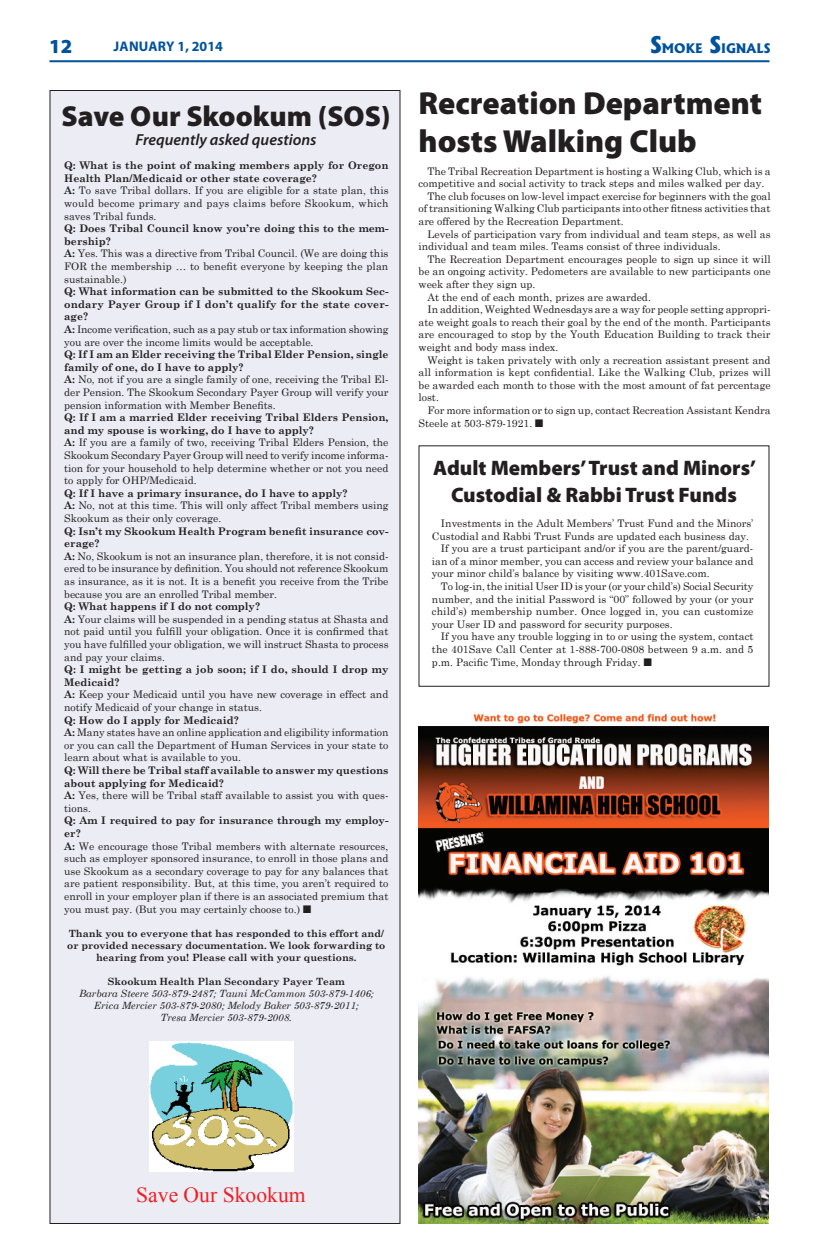
<style>
.page{position:relative;width:819px;height:1260px;background:#fff}
.page>*{position:absolute;margin:0;border:0;box-sizing:border-box;transform-origin:0 0}
.t1{font:900 32px/38.4px "Myriad Pro";color:#231f20}
.t2{font:900 29px "Myriad Pro";color:#231f20}
.t3{font:21.6px "Times New Roman";color:#ee1f23}
.t4{font:900 21px/27px "Myriad Pro";color:#231f20;text-align:center}
.t5{font:900 20px "Myriad Pro";color:#01529c}
.t6{font:italic 600 16px "Myriad Pro";color:#231f20}
.t7{font:700 14px "Myriad Pro";color:#01529c}
.t8{font:800 12.6px "Albertus";color:#01529c}
.t9{font:11.8px "Calibri";color:#231f20}
.t10{font:10.5px/12.6px "Century Schoolbook";color:#231f20}
.t11{font:700 10.5px/12.6px "Century Schoolbook";color:#231f20}
.t12{font:700 10px/12px "Century Schoolbook";color:#231f20;text-align:center}
.t13{font:italic 10px/12px "Century Schoolbook";color:#231f20;text-align:center}
.s1{font-size:22px}
.s2{font-weight:700}
.s3{font-weight:400}
.s4{font-family:"Monotype Sorts"}
</style>
<div class="page">
<hr style="left:50px;top:60px;width:720px;height:2px;background:#01529c">
<img style="left:418px;top:713px;width:351px;height:511px">
<div style="left:50px;top:90px;width:350px;height:1133px;background:#ececf5"></div>
<img style="left:150px;top:1042px;width:143px;height:130px">
<h3 class="t5" style="left:49px;top:38px;width:24px">12</h3>
<h3 class="t7" style="left:114px;top:41px;width:111px">JANUARY 1, 2014</h3>
<p class="t8" style="left:650px;top:41px;width:122px"><span class="s1">S</span>MOKE <span class="s1">S</span>IGNALS</p>
<h2 class="t2" style="left:61px;top:106px;width:331px">Save Our Skookum (SOS)</h2>
<h3 class="t6" style="left:135px;top:134px;width:183px">Frequently asked questions</h3>
<h1 class="t1" style="left:418px;top:87px;width:345px">Recreation Department hosts Walking Club</h1>
<p class="t10" style="left:64px;top:160px;width:326px"><span class="s2">Q: What is the point of making members apply for Oregon Health Plan/Medicaid or other state coverage?<br>A:</span> To save Tribal dollars. If you are eligible for a state plan, this would become primary and pays claims before Skookum, which saves Tribal funds.</p>
<p class="t10" style="left:64px;top:221px;width:326px"><span class="s2">Q: Does Tribal Council know you’re doing this to the mem&shy;bership?<br>A:</span> Yes. This was a directive from Tribal Council. (We are doing this FOR the membership … to benefit everyone by keeping the plan sustainable.)</p>
<p class="t11" style="left:64px;top:286px;width:326px">Q: What information can be submitted to the Skookum Sec&shy;ondary Payer Group if I don’t qualify for the state cover&shy;age?<br>A: <span class="s3">Income verification, such as a pay stub or tax information showing you are over the income limits would be acceptable.</span></p>
<p class="t10" style="left:64px;top:349px;width:326px"><span class="s2">Q: If I am an Elder receiving the Tribal Elder Pension, single family of one, do I have to apply?<br>A:</span> No, not if you are a single family of one, receiving the Tribal El&shy;der Pension. The Skookum Secondary Payer Group will verify your pension information with Member Benefits.</p>
<p class="t10" style="left:64px;top:412px;width:326px"><span class="s2">Q: If I am a married Elder receiving Tribal Elders Pension, and my spouse is working, do I have to apply?<br>A:</span> If you are a family of two, receiving Tribal Elders Pension, the Skookum Secondary Payer Group will need to verify income informa&shy;tion for your household to help determine whether or not you need to apply for OHP/Medicaid.</p>
<p class="t10" style="left:64px;top:488px;width:326px"><span class="s2">Q: If I have a primary insurance, do I have to apply?<br>A:</span> No, not at this time. This will only affect Tribal members using<br>Skookum as their only coverage.</p>
<p class="t10" style="left:64px;top:525px;width:326px"><span class="s2">Q: Isn’t my Skookum Health Program benefit insurance cov&shy;erage?<br>A:</span> No, Skookum is not an insurance plan, therefore, it is not consid&shy;ered to be insurance by definition. You should not reference Skookum as insurance, as it is not. It is a benefit you receive from the Tribe because you are an enrolled Tribal member.</p>
<p class="t10" style="left:64px;top:599px;width:326px"><span class="s2">Q: What happens if I do not comply?<br>A:</span> Your claims will be suspended in a pending status at Shasta and not paid until you fulfill your obligation. Once it is confirmed that you have fulfilled your obligation, we will instruct Shasta to process and pay your claims.</p>
<p class="t10" style="left:64px;top:664px;width:326px"><span class="s2">Q: I might be getting a job soon; if I do, should I drop my Medicaid?<br>A:</span> Keep your Medicaid until you have new coverage in effect and notify Medicaid of your change in status.</p>
<p class="t10" style="left:64px;top:714px;width:326px"><span class="s2">Q: How do I apply for Medicaid?<br>A:</span> Many states have an online application and eligibility information or you can call the Department of Human Services in your state to learn about what is available to you.</p>
<p class="t11" style="left:64px;top:765px;width:326px">Q: Will there be Tribal staff available to answer my questions about applying for Medicaid?<br>A: <span class="s3">Yes, there will be Tribal staff available to assist you with ques&shy;tions.</span></p>
<p class="t10" style="left:64px;top:815px;width:326px"><span class="s2">Q: Am I required to pay for insurance through my employ&shy;er?<br>A:</span> We encourage those Tribal members with alternate resources, such as employer sponsored insurance, to enroll in those plans and use Skookum as a secondary coverage to pay for any balances that are patient responsibility. But, at this time, you aren’t required to enroll in your employer plan if there is an associated premium that you must pay. (But you may certainly choose to.) <span class="s4">N</span></p>
<p class="t12" style="left:67px;top:928px;width:320px">Thank you to everyone that has responded to this effort and/ or provided necessary documentation. We look forwarding to hearing from you! Please call with your questions.</p>
<p class="t12" style="left:108px;top:976px;width:238px">Skookum Health Plan Secondary Payer Team</p>
<p class="t13" style="left:79px;top:988px;width:296px">Barbara Steere 503-879-2487; Tauni McCammon 503-879-1406;<br>Erica Mercier 503-879-2080; Melody Baker 503-879-2011;<br>Tresa Mercier 503-879-2008.</p>
<p class="t10" style="left:427px;top:166px;width:345px">The Tribal Recreation Department is hosting a Walking Club, which is a</p>
<p class="t10" style="left:418px;top:178px;width:347px">competitive and social activity to track steps and miles walked per day.</p>
<p class="t10" style="left:427px;top:191px;width:345px">The club focuses on low-level impact exercise for beginners with the goal</p>
<p class="t10" style="left:418px;top:201px;width:354px">of transitioning Walking Club participants into other fitness activities that</p>
<p class="t10" style="left:418px;top:216px;width:207px">are offered by the Recreation Department.</p>
<p class="t10" style="left:427px;top:229px;width:345px">Levels of participation vary from individual and team steps, as well as</p>
<p class="t10" style="left:418px;top:241px;width:304px">individual and team miles. Teams consist of three individuals.</p>
<p class="t10" style="left:427px;top:254px;width:345px">The Recreation Department encourages people to sign up since it will</p>
<p class="t10" style="left:418px;top:266px;width:354px">be an ongoing activity. Pedometers are available to new participants one</p>
<p class="t10" style="left:418px;top:279px;width:118px">week after they sign up.</p>
<p class="t10" style="left:427px;top:292px;width:225px">At the end of each month, prizes are awarded.</p>
<p class="t10" style="left:427px;top:304px;width:345px">In addition, Weighted Wednesdays are a way for people setting appropri-</p>
<p class="t10" style="left:418px;top:317px;width:354px">ate weight goals to reach their goal by the end of the month. Participants</p>
<p class="t10" style="left:418px;top:327px;width:354px">are encouraged to stop by the Youth Education Building to track their</p>
<p class="t10" style="left:418px;top:342px;width:142px">weight and body mass index.</p>
<p class="t10" style="left:427px;top:355px;width:345px">Weight is taken privately with only a recreation assistant present and</p>
<p class="t10" style="left:418px;top:365px;width:354px">all information is kept confidential. Like the Walking Club, prizes will</p>
<p class="t10" style="left:418px;top:380px;width:354px">be awarded each month to those with the most amount of fat percentage</p>
<p class="t10" style="left:418px;top:392px;width:22px">lost.</p>
<p class="t10" style="left:427px;top:405px;width:345px">For more information or to sign up, contact Recreation Assistant Kendra</p>
<p class="t10" style="left:418px;top:418px;width:126px">Steele at 503-879-1921. <span class="s4">N</span></p>
<h3 class="t4" style="left:433px;top:457px;width:324px">Adult Members’ Trust and Minors’<br>Custodial &amp; Rabbi Trust Funds</h3>
<p class="t10" style="left:441px;top:518px;width:314px">Investments in the Adult Members’ Trust Fund and the Minors’</p>
<p class="t10" style="left:432px;top:531px;width:319px">Custodial and Rabbi Trust Funds are updated each business day.</p>
<p class="t10" style="left:441px;top:541px;width:314px">If you are a trust participant and/or if you are the parent/guard-</p>
<p class="t10" style="left:432px;top:556px;width:323px">ian of a minor member, you can access and review your balance and</p>
<p class="t10" style="left:432px;top:568px;width:279px">your minor child’s balance by visiting www.401Save.com.</p>
<p class="t10" style="left:441px;top:579px;width:314px">To log-in, the initial User ID is your (or your child’s) Social Security</p>
<p class="t10" style="left:432px;top:592px;width:323px">number, and the initial Password is “00” followed by your (or your</p>
<p class="t10" style="left:432px;top:604px;width:323px">child’s) membership number. Once logged in, you can customize</p>
<p class="t10" style="left:432px;top:619px;width:242px">your User ID and password for security purposes.</p>
<p class="t10" style="left:441px;top:631px;width:314px">If you have any trouble logging in to or using the system, contact</p>
<p class="t10" style="left:432px;top:644px;width:323px">the 401Save Call Center at 1-888-700-0808 between 9 a.m. and 5</p>
<p class="t10" style="left:432px;top:655px;width:221px">p.m. Pacific Time, Monday through Friday. <span class="s4">N</span></p>
<p class="t9" style="left:62px;top:979px;width:388px">time, you aren’t required to enroll in your employer plan if there is an associated</p>
<h3 class="t3" style="left:136px;top:1182px;width:171px">Save Our Skookum</h3>
</div>
